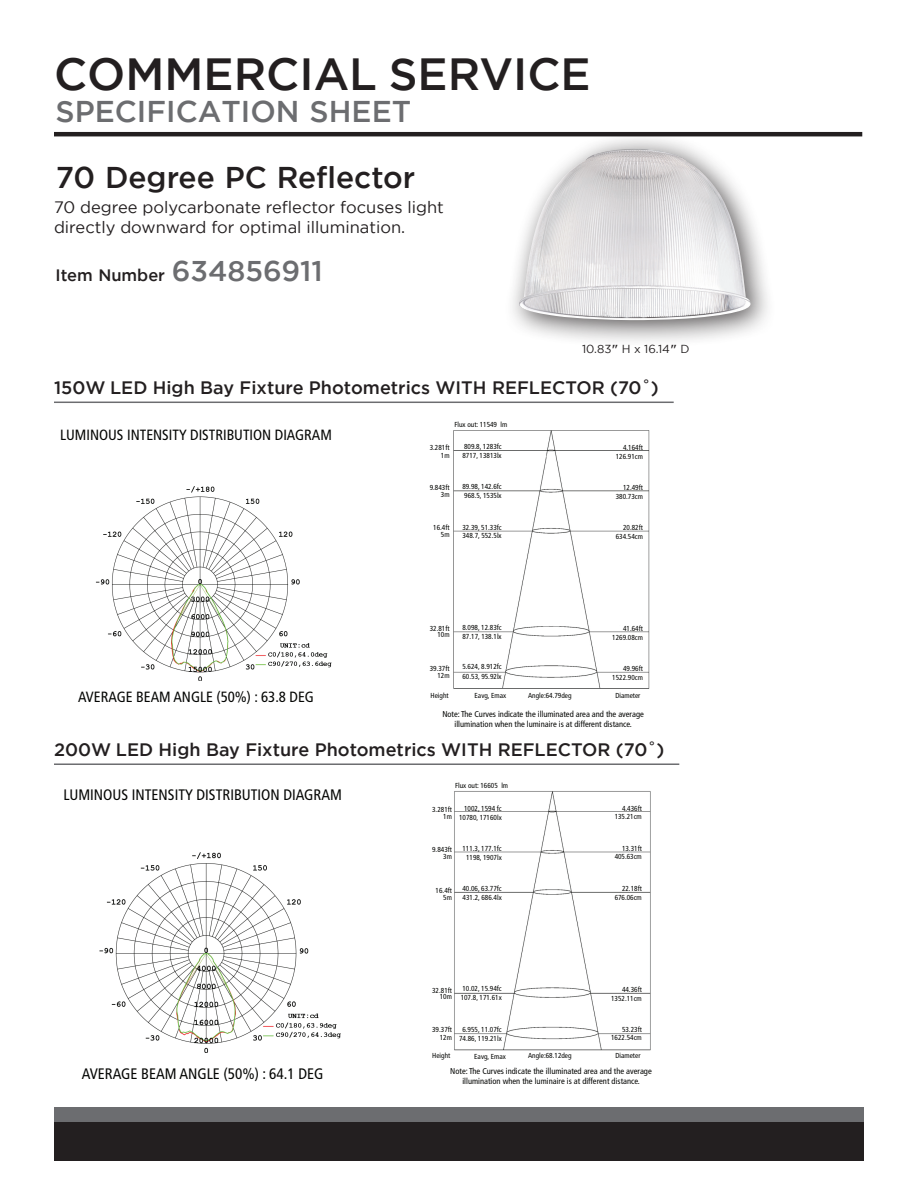
<style>
.page{position:relative;width:918px;height:1188px;background:#fff}
.page>*{position:absolute;margin:0;border:0;box-sizing:border-box;transform-origin:0 0}
.t1{font:500 45px "Gotham";color:#231f20}
.t2{font:500 30px "Gotham";color:#231f20}
.t3{font:500 30px "Gotham";color:#6c6d70}
.t4{font:500 18px "Gotham";color:#231f20}
.t5{font:16.5px/19.5px "Gotham";color:#231f20}
.t6{font:500 16.5px "Gotham";color:#231f20}
.t7{font:condensed 15.15px "Frutiger";color:#040503}
.t8{font:condensed 14.85px "Frutiger";color:#040503}
.t9{font:11.55px "Gotham";color:#231f20}
.t10{font:condensed 8.4px/10.2px "Frutiger";color:#040503;text-align:center}
.t11{font:condensed 7.2px/8.7px "Frutiger";color:#040503;text-align:right}
.s1{font-size:28.5px;color:#6c6d70}
.s2{font-weight:500}
</style>
<div class="page">
<div style="left:54px;top:1114px;width:810px;height:47px;background:#231f20"></div>
<div style="left:54px;top:1107px;width:810px;height:14px;background:#6c6d70"></div>
<hr style="left:54px;top:132px;width:808px;height:4px;background:#231f20">
<div style="left:503px;top:131px;width:274px;height:217px;background:#231f20;opacity:.75"></div>
<img style="left:519px;top:149px;width:232px;height:171px">
<hr style="left:54px;top:402px;width:620px;height:1px;background:#6c6d70">
<img style="left:96px;top:486px;width:236px;height:195px">
<img style="left:453px;top:430px;width:197px;height:259px">
<hr style="left:54px;top:763px;width:625px;height:2px;background:#6c6d70">
<img style="left:99px;top:852px;width:242px;height:201px">
<img style="left:454px;top:791px;width:197px;height:260px">
<h1 class="t1" style="left:54px;top:45px;width:538px">COMMERCIAL SERVICE</h1>
<h2 class="t3" style="left:56px;top:92px;width:357px">SPECIFICATION SHEET</h2>
<h2 class="t2" style="left:56px;top:157px;width:361px">70 Degree PC Reflector</h2>
<h3 class="t5" style="left:54px;top:197px;width:391px">70 degree polycarbonate reflector focuses light directly downward for optimal illumination.</h3>
<h3 class="t6" style="left:56px;top:264px;width:269px">Item Number <span class="s1">634856911</span></h3>
<h3 class="t9" style="left:582px;top:342px;width:109px">10.83<span class="s2">"</span> H x 16.14<span class="s2">"</span> D</h3>
<h3 class="t4" style="left:54px;top:376px;width:606px">150W LED High Bay Fixture Photometrics WITH REFLECTOR (70˚)</h3>
<h3 class="t8" style="left:60px;top:426px;width:273px">LUMINOUS INTENSITY DISTRIBUTION DIAGRAM</h3>
<h3 class="t8" style="left:78px;top:688px;width:237px">AVERAGE BEAM ANGLE (50%) : 63.8 DEG</h3>
<p class="t11" style="left:454px;top:421px;width:55px">Flux out: 11549 lm</p>
<p class="t11" style="left:462px;top:442px;width:41px;line-height:9.1px;text-align:left">809.8, 1283fc<br>8717, 13813lx</p>
<p class="t11" style="left:462px;top:482px;width:41px;text-align:left">89.98, 142.6fc<br>968.5, 1535lx</p>
<p class="t11" style="left:462px;top:523px;width:41px;text-align:left">32.39, 51.33fc<br>348.7, 552.5lx</p>
<p class="t11" style="left:430px;top:443px;width:21px;line-height:7.8px">3.281ft<br>1m</p>
<p class="t11" style="left:430px;top:484px;width:21px;line-height:7.2px">9.843ft<br>3m</p>
<p class="t11" style="left:433px;top:524px;width:18px;line-height:7.2px">16.4ft<br>5m</p>
<p class="t11" style="left:616px;top:443px;width:29px">4.164ft<br>126.91cm</p>
<p class="t11" style="left:616px;top:484px;width:29px">12.49ft<br>380.73cm</p>
<p class="t11" style="left:616px;top:523px;width:29px">20.82ft<br>634.54cm</p>
<p class="t11" style="left:462px;top:624px;width:41px;text-align:left">8.098, 12.83fc<br>87.17, 138.1lx</p>
<p class="t11" style="left:462px;top:662px;width:41px;line-height:9.4px;text-align:left">5.624, 8.912fc<br>60.53, 95.92lx</p>
<p class="t11" style="left:612px;top:624px;width:32px">41.64ft<br>1269.08cm</p>
<p class="t11" style="left:612px;top:664px;width:32px">49.96ft<br>1522.90cm</p>
<p class="t11" style="left:430px;top:625px;width:21px;line-height:6.8px">32.81ft<br>10m</p>
<p class="t11" style="left:430px;top:665px;width:21px;line-height:7.4px">39.37ft<br>12m</p>
<p class="t11" style="left:431px;top:691px;width:20px">Height</p>
<p class="t11" style="left:475px;top:691px;width:33px">Eavg, Emax</p>
<p class="t10" style="left:442px;top:709px;width:203px">Note: The Curves indicate the illuminated area and the average illumination when the luminaire is at different distance.</p>
<p class="t11" style="left:528px;top:691px;width:45px">Angle:64.79deg</p>
<p class="t11" style="left:615px;top:691px;width:27px">Diameter</p>
<h3 class="t4" style="left:54px;top:738px;width:612px">200W LED High Bay Fixture Photometrics WITH REFLECTOR (70˚)</h3>
<h3 class="t7" style="left:63px;top:786px;width:280px">LUMINOUS INTENSITY DISTRIBUTION DIAGRAM</h3>
<h3 class="t7" style="left:82px;top:1065px;width:243px">AVERAGE BEAM ANGLE (50%) : 64.1 DEG</h3>
<p class="t11" style="left:455px;top:782px;width:55px">Flux out: 16605 lm</p>
<p class="t11" style="left:459px;top:804px;width:44px">1002, 1594 fc<br>10780, 17160lx</p>
<p class="t11" style="left:462px;top:843px;width:41px;line-height:9.1px;text-align:center">111.3, 177.1fc<br>1198, 1907lx</p>
<p class="t11" style="left:462px;top:884px;width:41px;line-height:9.3px;text-align:left">40.06, 63.77fc<br>431.2, 686.4lx</p>
<p class="t11" style="left:432px;top:805px;width:21px;line-height:7.8px">3.281ft<br>1m</p>
<p class="t11" style="left:432px;top:846px;width:21px;line-height:7.2px">9.843ft<br>3m</p>
<p class="t11" style="left:436px;top:887px;width:18px;line-height:7.2px">16.4ft<br>5m</p>
<p class="t11" style="left:615px;top:804px;width:29px">4.436ft<br>135.21cm</p>
<p class="t11" style="left:615px;top:844px;width:29px">13.31ft<br>405.63cm</p>
<p class="t11" style="left:615px;top:883px;width:29px;line-height:9.4px">22.18ft<br>676.06cm</p>
<p class="t11" style="left:462px;top:985px;width:41px">10.02, 15.94fc</p>
<p class="t11" style="left:611px;top:985px;width:32px">44.36ft<br>1352.11cm</p>
<p class="t11" style="left:611px;top:1025px;width:32px">53.23ft<br>1622.54cm</p>
<p class="t11" style="left:432px;top:987px;width:21px;line-height:6.8px">32.81ft<br>10m</p>
<p class="t11" style="left:432px;top:1026px;width:21px;line-height:7.4px">39.37ft<br>12m</p>
<p class="t11" style="left:432px;top:1051px;width:20px">Height</p>
<p class="t11" style="left:474px;top:1052px;width:33px">Eavg, Emax</p>
<p class="t10" style="left:450px;top:1066px;width:203px">Note: The Curves indicate the illuminated area and the average illumination when the luminaire is at different distance.</p>
<p class="t11" style="left:461px;top:994px;width:43px">107.8, 171.61x</p>
<p class="t11" style="left:459px;top:1025px;width:44px;text-align:center">6.955, 11.07fc<br>74.86, 119.21lx</p>
<p class="t11" style="left:528px;top:1052px;width:45px">Angle:68.12deg</p>
<p class="t11" style="left:615px;top:1051px;width:27px">Diameter</p>
</div>
